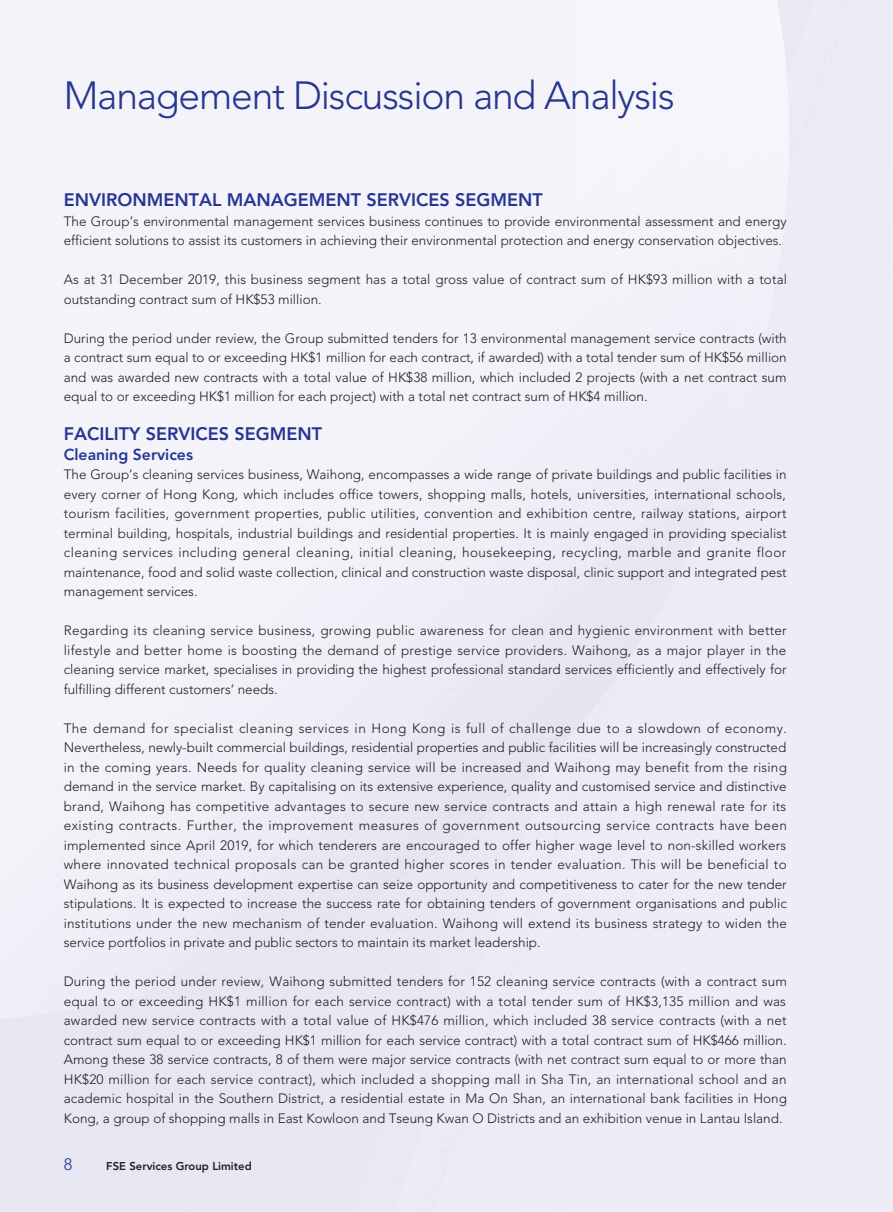
<style>
.page{position:relative;width:893px;height:1212px;background:#fff}
.page>*{position:absolute;margin:0;border:0;box-sizing:border-box;transform-origin:0 0}
.t1{font:300 39px "Avenir LT Std";letter-spacing:-.03em;color:#263692}
.t2{font:800 18px "Avenir LT Std";color:#263692}
.t3{font:300 16.5px "Avenir LT Std";color:#263692}
.t4{font:800 15.75px "Avenir LT Std";color:#263692}
.t5{font:300 13.5px/19.5px "Avenir LT Std";color:#231f20;text-align:justify}
.t6{font:800 11.25px "Avenir LT Std";color:#231f20}
</style>
<div class="page">
<h1 class="t1" style="left:64px;top:73px;width:612px">Management Discussion and Analysis</h1>
<h2 class="t2" style="left:64px;top:189px;width:480px">ENVIRONMENTAL MANAGEMENT SERVICES SEGMENT</h2>
<p class="t5" style="left:64px;top:211px;width:724px">The Group’s environmental management services business continues to provide environmental assessment and energy efficient solutions to assist its customers in achieving their environmental protection and energy conservation objectives.</p>
<p class="t5" style="left:64px;top:270px;width:725px">As at 31 December 2019, this business segment has a total gross value of contract sum of HK$93 million with a total outstanding contract sum of HK$53 million.</p>
<p class="t5" style="left:64px;top:328px;width:724px">During the period under review, the Group submitted tenders for 13 environmental management service contracts (with a contract sum equal to or exceeding HK$1 million for each contract, if awarded) with a total tender sum of HK$56 million and was awarded new contracts with a total value of HK$38 million, which included 2 projects (with a net contract sum equal to or exceeding HK$1 million for each project) with a total net contract sum of HK$4 million.</p>
<h2 class="t2" style="left:64px;top:423px;width:260px">FACILITY SERVICES SEGMENT</h2>
<p class="t4" style="left:64px;top:445px;width:131px">Cleaning Services</p>
<p class="t5" style="left:64px;top:465px;width:724px">The Group’s cleaning services business, Waihong, encompasses a wide range of private buildings and public facilities in every corner of Hong Kong, which includes office towers, shopping malls, hotels, universities, international schools, tourism facilities, government properties, public utilities, convention and exhibition centre, railway stations, airport terminal building, hospitals, industrial buildings and residential properties. It is mainly engaged in providing specialist cleaning services including general cleaning, initial cleaning, housekeeping, recycling, marble and granite floor maintenance, food and solid waste collection, clinical and construction waste disposal, clinic support and integrated pest management services.</p>
<p class="t5" style="left:64px;top:621px;width:724px">Regarding its cleaning service business, growing public awareness for clean and hygienic environment with better lifestyle and better home is boosting the demand of prestige service providers. Waihong, as a major player in the cleaning service market, specialises in providing the highest professional standard services efficiently and effectively for fulfilling different customers’ needs.</p>
<p class="t5" style="left:64px;top:718px;width:725px">The demand for specialist cleaning services in Hong Kong is full of challenge due to a slowdown of economy.<br>Nevertheless, newly-built commercial buildings, residential properties and public facilities will be increasingly constructed in the coming years. Needs for quality cleaning service will be increased and Waihong may benefit from the rising demand in the service market. By capitalising on its extensive experience, quality and customised service and distinctive brand, Waihong has competitive advantages to secure new service contracts and attain a high renewal rate for its existing contracts. Further, the improvement measures of government outsourcing service contracts have been implemented since April 2019, for which tenderers are encouraged to offer higher wage level to non-skilled workers where innovated technical proposals can be granted higher scores in tender evaluation. This will be beneficial to Waihong as its business development expertise can seize opportunity and competitiveness to cater for the new tender stipulations. It is expected to increase the success rate for obtaining tenders of government organisations and public institutions under the new mechanism of tender evaluation. Waihong will extend its business strategy to widen the service portfolios in private and public sectors to maintain its market leadership.</p>
<p class="t5" style="left:64px;top:972px;width:725px">During the period under review, Waihong submitted tenders for 152 cleaning service contracts (with a contract sum equal to or exceeding HK$1 million for each service contract) with a total tender sum of HK$3,135 million and was awarded new service contracts with a total value of HK$476 million, which included 38 service contracts (with a net contract sum equal to or exceeding HK$1 million for each service contract) with a total contract sum of HK$466 million.<br>Among these 38 service contracts, 8 of them were major service contracts (with net contract sum equal to or more than HK$20 million for each service contract), which included a shopping mall in Sha Tin, an international school and an academic hospital in the Southern District, a residential estate in Ma On Shan, an international bank facilities in Hong Kong, a group of shopping malls in East Kowloon and Tseung Kwan O Districts and an exhibition venue in Lantau Island.</p>
<p class="t3" style="left:64px;top:1155px;width:10px">8</p>
<p class="t6" style="left:106px;top:1160px;width:147px">FSE Services Group Limited</p>
</div>
